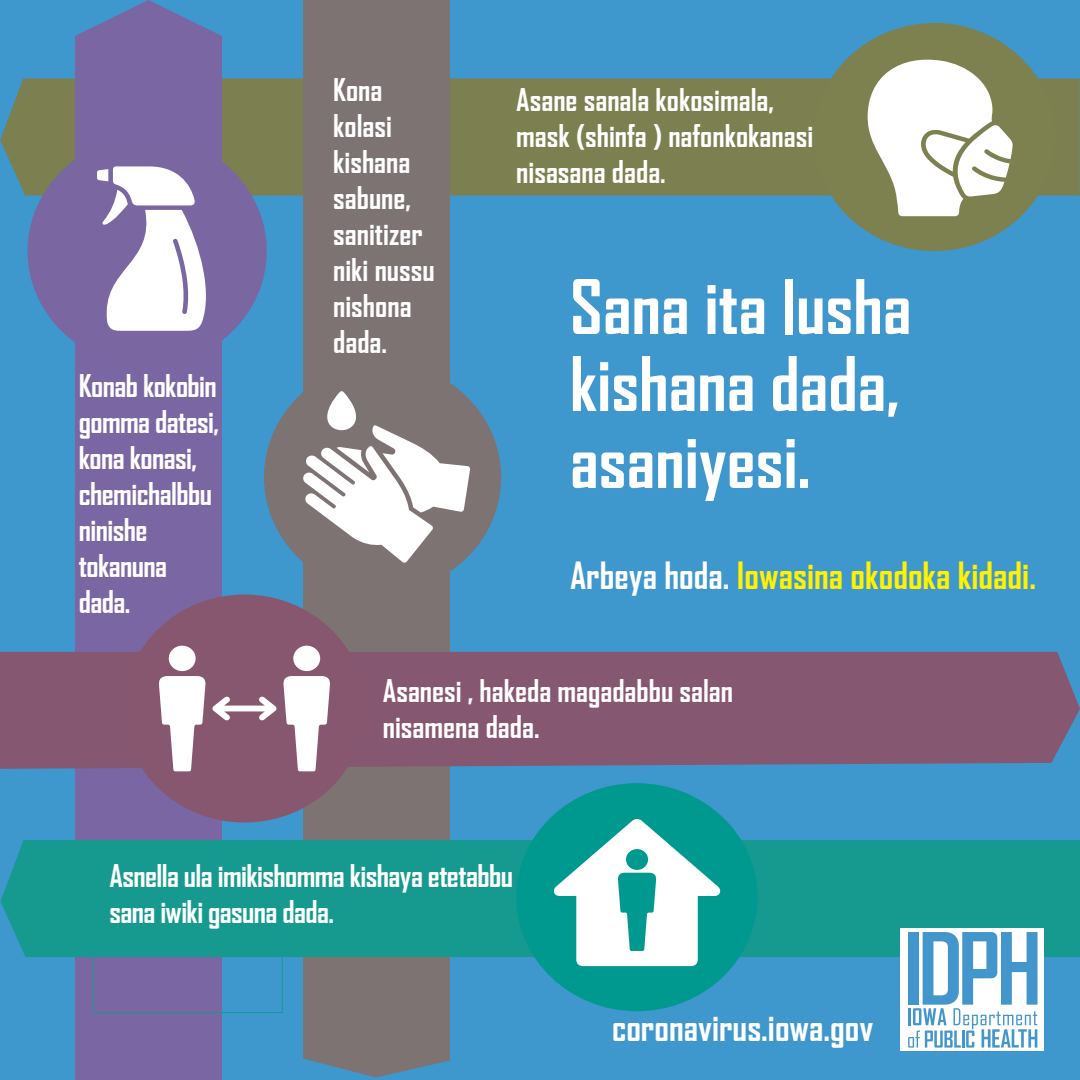
<style>
.page{position:relative;width:1080px;height:1080px;background:#3e97cd}
.page>*{position:absolute;margin:0;border:0;box-sizing:border-box;transform-origin:0 0}
.t1{font:700 72px/77px "Agency FB";color:#fff}
.t2{font:700 36px "Agency FB";color:#fff101}
.t3{font:700 36px "Agency FB";color:#fff}
.t4{font:700 30px/36px "Agency FB";color:#fff}
.t5{font:700 30px/36px "Agency FB";letter-spacing:-.02em;color:#fff}
.s1{color:#fff}
</style>
<div class="page">
<div style="left:0;top:79px;width:1080px;height:117px;background:#7c7f4f"></div>
<div style="left:75px;top:0;width:147px;height:1080px;background:#7a66a2"></div>
<div style="left:303px;top:0;width:147px;height:1078px;background:#7d7373"></div>
<div style="left:1px;top:840px;width:1079px;height:117px;background:#169a90"></div>
<div style="left:0;top:652px;width:1080px;height:117px;background:#865770"></div>
<div style="left:92px;top:850px;width:191px;height:163px;border:1px solid #169a90"></div>
<div style="left:516px;top:783px;width:242px;height:228px;background:#00998f;border-radius:50%"></div>
<svg style="left:553px;top:819px;width:168px;height:147px"></svg>
<div style="left:264px;top:363px;width:237px;height:229px;background:#7d7373;border-radius:50%"></div>
<svg style="left:302px;top:391px;width:168px;height:172px"></svg>
<div style="left:124px;top:594px;width:241px;height:229px;background:#875770;border-radius:50%"></div>
<svg style="left:159px;top:646px;width:171px;height:125px"></svg>
<div style="left:28px;top:136px;width:239px;height:230px;background:#7a66a1;border-radius:50%"></div>
<svg style="left:97px;top:166px;width:109px;height:165px"></svg>
<div style="left:814px;top:23px;width:241px;height:228px;background:#7d804f;border-radius:50%"></div>
<svg style="left:867px;top:59px;width:146px;height:157px"></svg>
<div style="left:901px;top:928px;width:143px;height:123px;background:#fff"></div>
<svg style="left:908px;top:932px;width:130px;height:116px"></svg>
<p class="t5" style="left:79px;top:367px;width:142px">Konab kokobin gomma datesi, kona konasi, chemichalbbu ninishe tokanuna</p>
<p class="t4" style="left:79px;top:583px;width:53px">dada.</p>
<p class="t4" style="left:333px;top:72px;width:103px">Kona kolasi kishana sabune, sanitizer niki nussu nishona dada.</p>
<p class="t4" style="left:516px;top:81px;width:298px">Asane sanala kokosimala, mask (shinfa ) nafonkokanasi nisasana dada.</p>
<p class="t1" style="left:570px;top:267px;width:343px">Sana ita lusha kishana dada, asaniyesi.</p>
<p class="t2" style="left:570px;top:553px;width:467px"><span class="s1">Arbeya hoda.</span> Iowasina okodoka kidadi.</p>
<p class="t4" style="left:383px;top:672px;width:352px">Asanesi , hakeda magadabbu salan nisamena dada.</p>
<p class="t5" style="left:109px;top:857px;width:405px">Asnella ula imikishomma kishaya etetabbu sana iwiki gasuna dada.</p>
<p class="t3" style="left:612px;top:1005px;width:263px">coronavirus.iowa.gov</p>
</div>
